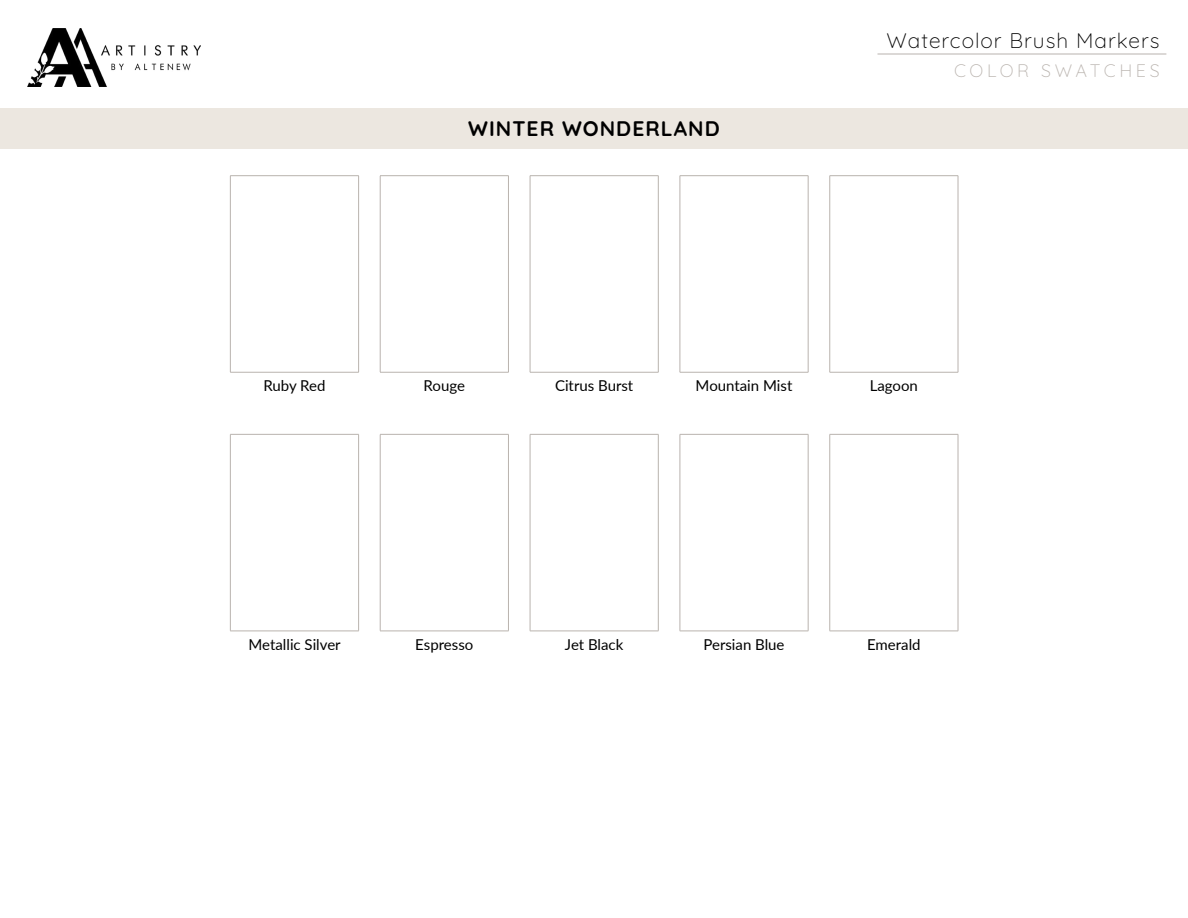
<style>
.page{position:relative;width:1188px;height:918px;background:#fff}
.page>*{position:absolute;margin:0;border:0;box-sizing:border-box;transform-origin:0 0}
.t1{font:300 21px "Quicksand";letter-spacing:.05em;color:#000}
.t2{font:700 21px "Quicksand";letter-spacing:.05em;color:#000}
.t3{font:300 18px "Quicksand";letter-spacing:.2em;color:#b9b3ae}
.t4{font:15px "Lato";color:#000}
</style>
<div class="page">
<hr style="left:878px;top:54px;width:288px;height:1px;background:#b9b3ae">
<img style="left:27px;top:29px;width:174px;height:57px">
<hr style="left:230px;top:175px;width:129px;height:1px;background:#b9b3ae">
<hr style="left:230px;top:176px;width:1px;height:196px;background:#b9b3ae">
<hr style="left:358px;top:176px;width:1px;height:196px;background:#b9b3ae">
<hr style="left:380px;top:175px;width:129px;height:1px;background:#b9b3ae">
<hr style="left:380px;top:176px;width:1px;height:196px;background:#b9b3ae">
<hr style="left:508px;top:176px;width:1px;height:196px;background:#b9b3ae">
<hr style="left:530px;top:175px;width:128px;height:1px;background:#b9b3ae">
<hr style="left:530px;top:176px;width:1px;height:196px;background:#b9b3ae">
<hr style="left:658px;top:176px;width:1px;height:196px;background:#b9b3ae">
<hr style="left:680px;top:175px;width:128px;height:1px;background:#b9b3ae">
<hr style="left:680px;top:176px;width:1px;height:196px;background:#b9b3ae">
<hr style="left:808px;top:176px;width:1px;height:196px;background:#b9b3ae">
<hr style="left:830px;top:175px;width:128px;height:1px;background:#b9b3ae">
<hr style="left:830px;top:176px;width:1px;height:196px;background:#b9b3ae">
<hr style="left:958px;top:176px;width:1px;height:196px;background:#b9b3ae">
<hr style="left:230px;top:372px;width:129px;height:1px;background:#b9b3ae">
<hr style="left:380px;top:372px;width:129px;height:1px;background:#b9b3ae">
<hr style="left:530px;top:372px;width:128px;height:1px;background:#b9b3ae">
<hr style="left:680px;top:372px;width:128px;height:1px;background:#b9b3ae">
<hr style="left:830px;top:372px;width:128px;height:1px;background:#b9b3ae">
<hr style="left:230px;top:434px;width:129px;height:1px;background:#b9b3ae">
<hr style="left:230px;top:435px;width:1px;height:196px;background:#b9b3ae">
<hr style="left:358px;top:435px;width:1px;height:196px;background:#b9b3ae">
<hr style="left:380px;top:434px;width:129px;height:1px;background:#b9b3ae">
<hr style="left:380px;top:435px;width:1px;height:196px;background:#b9b3ae">
<hr style="left:508px;top:435px;width:1px;height:196px;background:#b9b3ae">
<hr style="left:530px;top:434px;width:128px;height:1px;background:#b9b3ae">
<hr style="left:530px;top:435px;width:1px;height:196px;background:#b9b3ae">
<hr style="left:658px;top:435px;width:1px;height:196px;background:#b9b3ae">
<hr style="left:680px;top:434px;width:128px;height:1px;background:#b9b3ae">
<hr style="left:680px;top:435px;width:1px;height:196px;background:#b9b3ae">
<hr style="left:808px;top:435px;width:1px;height:196px;background:#b9b3ae">
<hr style="left:830px;top:434px;width:128px;height:1px;background:#b9b3ae">
<hr style="left:830px;top:435px;width:1px;height:196px;background:#b9b3ae">
<hr style="left:958px;top:435px;width:1px;height:196px;background:#b9b3ae">
<hr style="left:230px;top:631px;width:129px;height:1px;background:#b9b3ae">
<hr style="left:380px;top:631px;width:129px;height:1px;background:#b9b3ae">
<hr style="left:530px;top:631px;width:128px;height:1px;background:#b9b3ae">
<hr style="left:680px;top:631px;width:128px;height:1px;background:#b9b3ae">
<hr style="left:830px;top:631px;width:128px;height:1px;background:#b9b3ae">
<div style="left:0;top:108px;width:1188px;height:40px;background:#ece7e0"></div>
<h1 class="t2" style="left:468px;top:111px;width:253px">WINTER WONDERLAND</h1>
<h1 class="t1" style="left:887px;top:24px;width:275px">Watercolor Brush Markers</h1>
<p class="t3" style="left:954px;top:56px;width:207px">COLOR SWATCHES</p>
<p class="t4" style="left:263px;top:375px;width:64px">Ruby Red</p>
<p class="t4" style="left:424px;top:375px;width:43px">Rouge</p>
<p class="t4" style="left:555px;top:375px;width:80px">Citrus Burst</p>
<p class="t4" style="left:696px;top:375px;width:98px">Mountain Mist</p>
<p class="t4" style="left:870px;top:375px;width:50px">Lagoon</p>
<p class="t4" style="left:249px;top:634px;width:94px">Metallic Silver</p>
<p class="t4" style="left:415px;top:634px;width:60px">Espresso</p>
<p class="t4" style="left:565px;top:634px;width:60px">Jet Black</p>
<p class="t4" style="left:704px;top:634px;width:83px">Persian Blue</p>
<p class="t4" style="left:867px;top:634px;width:55px">Emerald</p>
</div>
